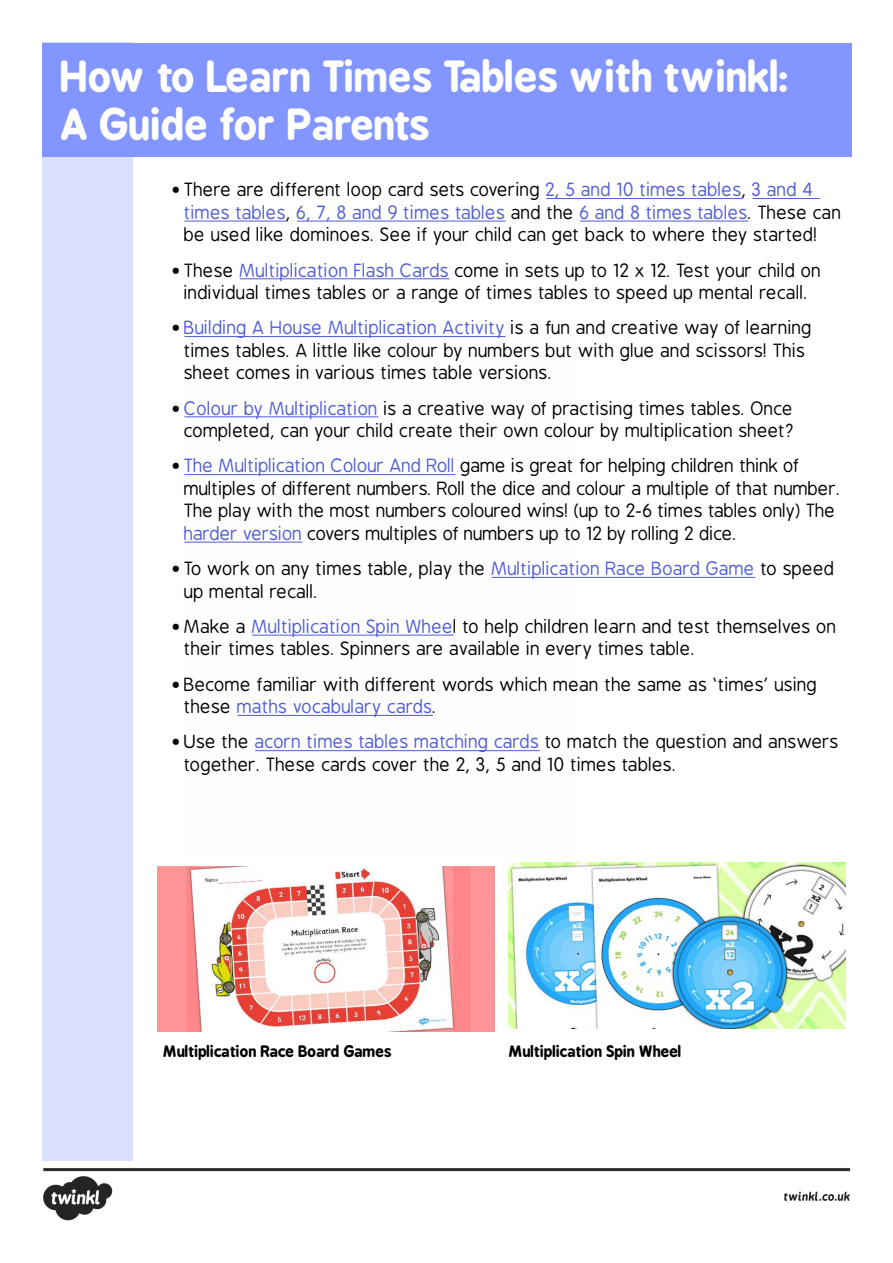
<style>
.page{position:relative;width:893px;height:1263px;background:#fff}
.page>*{position:absolute;margin:0;border:0;box-sizing:border-box;transform-origin:0 0}
.t1{font:700 40.5px/48.6px "B Preplay";color:#fff}
.t2{font:18px/22.5px "B Preplay";color:#000}
.t3{font:700 15px "B Preplay";color:#000}
.s1{color:#4f5cd6}
</style>
<div class="page">
<img style="left:43px;top:1168px;width:807px;height:53px">
<div style="left:181px;top:319px;width:398px;height:536px;background:#fbfbfb"></div>
<hr style="left:546px;top:198px;width:196px;height:1px;background:#4f5cd6">
<hr style="left:753px;top:198px;width:67px;height:1px;background:#4f5cd6">
<hr style="left:184px;top:221px;width:102px;height:1px;background:#4f5cd6">
<hr style="left:297px;top:221px;width:209px;height:1px;background:#4f5cd6">
<hr style="left:580px;top:221px;width:168px;height:1px;background:#4f5cd6">
<hr style="left:240px;top:278px;width:210px;height:1px;background:#4f5cd6">
<hr style="left:184px;top:336px;width:322px;height:1px;background:#4f5cd6">
<hr style="left:184px;top:416px;width:194px;height:1px;background:#4f5cd6">
<hr style="left:184px;top:474px;width:271px;height:1px;background:#4f5cd6">
<hr style="left:184px;top:542px;width:118px;height:1px;background:#4f5cd6">
<hr style="left:492px;top:577px;width:263px;height:1px;background:#4f5cd6">
<hr style="left:252px;top:635px;width:202px;height:1px;background:#4f5cd6">
<hr style="left:237px;top:715px;width:196px;height:1px;background:#4f5cd6">
<hr style="left:255px;top:750px;width:285px;height:1px;background:#4f5cd6">
<div style="left:43px;top:43px;width:90px;height:1118px;background:#d8e0fe"></div>
<div style="left:43px;top:43px;width:809px;height:113px;background:#8395ff"></div>
<img style="left:158px;top:866px;width:336px;height:166px">
<img style="left:509px;top:863px;width:337px;height:165px">
<h1 class="t1" style="left:61px;top:53px;width:729px">How to Learn Times Tables with twinkl:<br>A Guide for Parents</h1>
<p class="t2" style="left:184px;top:179px;width:659px;text-indent:-13px">•There are different loop card sets covering <span class="s1">2, 5 and 10 times tables</span>, <span class="s1">3 and 4 times tables</span>, <span class="s1">6, 7, 8 and 9 times tables</span> and the <span class="s1">6 and 8 times tables</span>. These can be used like dominoes. See if your child can get back to where they started!</p>
<p class="t2" style="left:172px;top:259px;width:651px;text-align:center">•These <span class="s1">Multiplication Flash Cards</span> come in sets up to 12 x 12. Test your child on individual times tables or a range of times tables to speed up mental recall.</p>
<p class="t2" style="left:184px;top:317px;width:629px;text-indent:-13px">•<span class="s1">Building A House Multiplication Activity</span> is a fun and creative way of learning times tables. A little like colour by numbers but with glue and scissors! This sheet comes in various times table versions.</p>
<p class="t2" style="left:172px;top:397px;width:624px;text-align:right">•<span class="s1">Colour by Multiplication</span> is a creative way of practising times tables. Once completed, can your child create their own colour by multiplication sheet?</p>
<p class="t2" style="left:184px;top:455px;width:658px;text-indent:-13px">•<span class="s1">The Multiplication Colour And Roll</span> game is great for helping children think of multiples of different numbers. Roll the dice and colour a multiple of that number.<br>The play with the most numbers coloured wins! (up to 2-6 times tables only) The <span class="s1">harder version</span> covers multiples of numbers up to 12 by rolling 2 dice.</p>
<p class="t2" style="left:184px;top:558px;width:652px;text-indent:-13px">•To work on any times table, play the <span class="s1">Multiplication Race Board Game</span> to speed up mental recall.</p>
<p class="t2" style="left:184px;top:616px;width:654px;text-indent:-13px">•Make a <span class="s1">Multiplication Spin Whee</span>l to help children learn and test themselves on their times tables. Spinners are available in every times table.</p>
<p class="t2" style="left:184px;top:673px;width:635px;text-indent:-13px">•Become familiar with different words which mean the same as ‘times’ using these <span class="s1">maths vocabulary cards</span>.</p>
<p class="t2" style="left:184px;top:731px;width:656px;text-indent:-13px">•Use the <span class="s1">acorn times tables matching cards</span> to match the question and answers together. These cards cover the 2, 3, 5 and 10 times tables.</p>
<p class="t3" style="left:163px;top:1042px;width:230px">Multiplication Race Board Games</p>
<p class="t3" style="left:509px;top:1042px;width:174px">Multiplication Spin Wheel</p>
</div>
